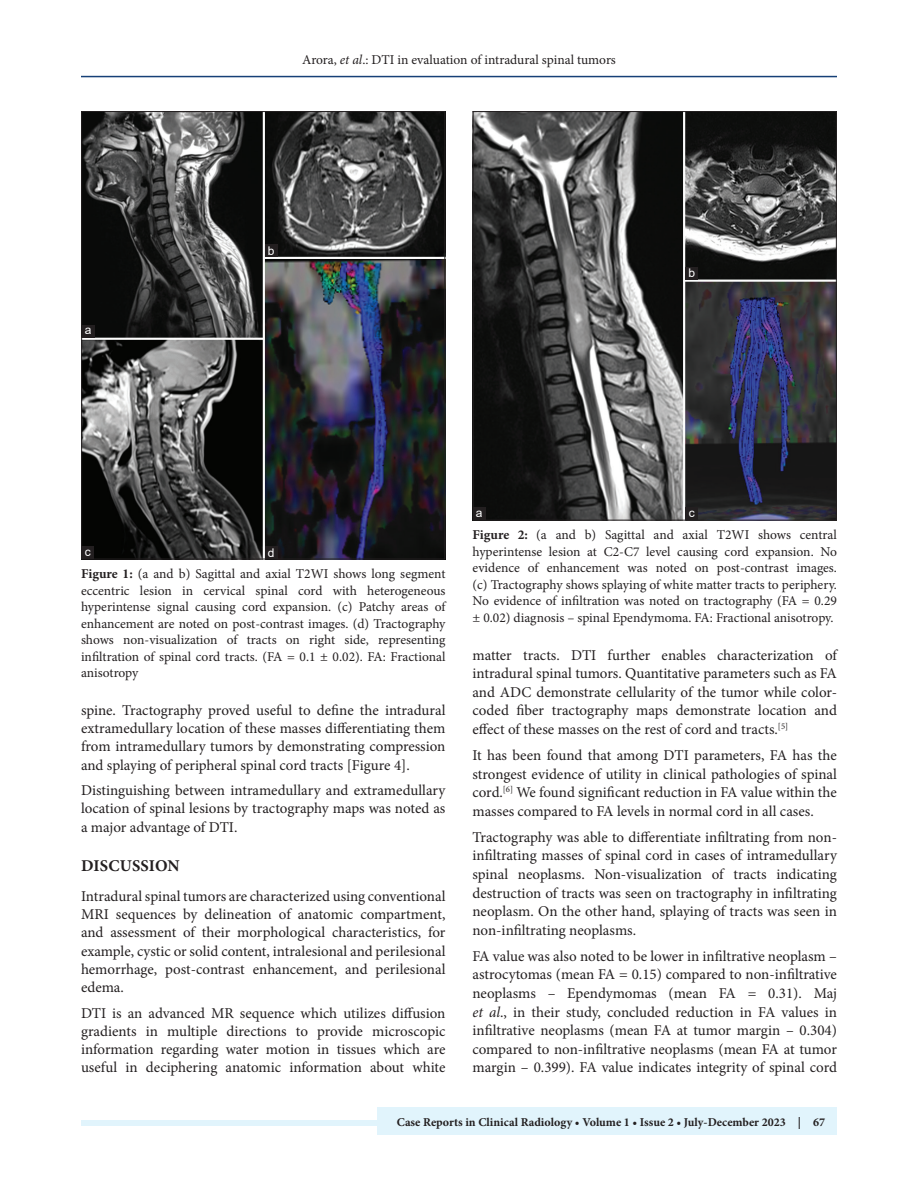
<style>
.page{position:relative;width:918px;height:1188px;background:#fff}
.page>*{position:absolute;margin:0;border:0;box-sizing:border-box;transform-origin:0 0}
.t1{font:700 16.5px "Minion Pro";letter-spacing:.01em;color:#231f20}
.TX{font:15px/18.6px "Minion Pro";color:#231f20;text-align:justify}
.FGC{font:13.5px/16.5px "Minion Pro";color:#231f20;text-align:justify}
.JF{font:700 12px "Minion Pro";color:#231f20}
.LABEL{font:12px "Arial";color:#fff}
.s1{font-style:italic}
.s2{font-weight:700}
</style>
<div class="page">
<hr style="left:81px;top:76px;width:756px;height:1px;background:#164077">
<div style="left:81px;top:1120px;width:756px;height:6px;background:#e1f4fc"></div>
<div style="left:377px;top:1107px;width:460px;height:28px;background:#e1f4fc"></div>
<img style="left:475px;top:113px;width:360px;height:405px">
<div style="left:473px;top:111px;width:364px;height:409px;border:1px solid #231f20"></div>
<div style="left:473px;top:508px;width:13px;height:12px;background:#231f20"></div>
<div style="left:685px;top:267px;width:13px;height:12px;background:#231f20"></div>
<div style="left:685px;top:507px;width:13px;height:13px;background:#231f20"></div>
<img style="left:83px;top:113px;width:360px;height:444px">
<div style="left:82px;top:325px;width:13px;height:12px;background:#231f20"></div>
<div style="left:81px;top:546px;width:13px;height:13px;background:#231f20"></div>
<div style="left:265px;top:546px;width:13px;height:13px;background:#231f20"></div>
<div style="left:265px;top:244px;width:12px;height:13px;background:#231f20"></div>
<p class="LABEL" style="left:85px;top:322px;width:8px">a</p>
<p class="FGC" style="left:302px;top:51px;width:315px">Arora, <span class="s1">et al</span>.: DTI in evaluation of intradural spinal tumors</p>
<p class="LABEL" style="left:268px;top:242px;width:8px">b</p>
<p class="LABEL" style="left:688px;top:265px;width:8px">b</p>
<p class="LABEL" style="left:476px;top:505px;width:8px">a</p>
<p class="LABEL" style="left:689px;top:504px;width:7px">c</p>
<p class="LABEL" style="left:85px;top:544px;width:7px">c</p>
<p class="LABEL" style="left:268px;top:544px;width:8px">d</p>
<p class="FGC" style="left:81px;top:566px;width:366px"><span class="s2">Figure 1:</span> (a and b) Sagittal and axial T2WI shows long segment eccentric lesion in cervical spinal cord with heterogeneous hyperintense signal causing cord expansion. (c) Patchy areas of enhancement are noted on post-contrast images. (d) Tractography shows non-visualization of tracts on right side, representing infiltration of spinal cord tracts. (FA = 0.1 ± 0.02). FA: Fractional anisotropy</p>
<p class="TX" style="left:81px;top:701px;width:366px;line-height:18.1px">spine. Tractography proved useful to define the intradural extramedullary location of these masses differentiating them from intramedullary tumors by demonstrating compression and splaying of peripheral spinal cord tracts [Figure 4].</p>
<p class="TX" style="left:81px;top:781px;width:366px;line-height:18.1px">Distinguishing between intramedullary and extramedullary location of spinal lesions by tractography maps was noted as a major advantage of DTI.</p>
<h1 class="t1" style="left:81px;top:854px;width:100px">DISCUSSION</h1>
<p class="TX" style="left:81px;top:887px;width:366px;line-height:18.1px">Intradural spinal tumors are characterized using conventional MRI sequences by delineation of anatomic compartment, and assessment of their morphological characteristics, for example, cystic or solid content, intralesional and perilesional hemorrhage, post-contrast enhancement, and perilesional edema.</p>
<p class="TX" style="left:81px;top:1004px;width:366px;line-height:18.1px">DTI is an advanced MR sequence which utilizes diffusion gradients in multiple directions to provide microscopic information regarding water motion in tissues which are useful in deciphering anatomic information about white</p>
<p class="FGC" style="left:472px;top:527px;width:366px"><span class="s2">Figure 2:</span> (a and b) Sagittal and axial T2WI shows central hyperintense lesion at C2-C7 level causing cord expansion. No evidence of enhancement was noted on post-contrast images. (c) Tractography shows splaying of white matter tracts to periphery.<br>No evidence of infiltration was noted on tractography (FA = 0.29 ± 0.02) diagnosis – spinal Ependymoma. FA: Fractional anisotropy.</p>
<p class="TX" style="left:472px;top:646px;width:366px">matter tracts. DTI further enables characterization of intradural spinal tumors. Quantitative parameters such as FA and ADC demonstrate cellularity of the tumor while color&shy;coded fiber tractography maps demonstrate location and effect of these masses on the rest of cord and tracts.<sup>[5]</sup></p>
<p class="TX" style="left:472px;top:746px;width:366px">It has been found that among DTI parameters, FA has the strongest evidence of utility in clinical pathologies of spinal cord.<sup>[6]</sup> We found significant reduction in FA value within the masses compared to FA levels in normal cord in all cases.</p>
<p class="TX" style="left:472px;top:828px;width:366px">Tractography was able to differentiate infiltrating from non&shy;infiltrating masses of spinal cord in cases of intramedullary spinal neoplasms. Non-visualization of tracts indicating destruction of tracts was seen on tractography in infiltrating neoplasm. On the other hand, splaying of tracts was seen in non-infiltrating neoplasms.</p>
<p class="TX" style="left:472px;top:947px;width:366px">FA value was also noted to be lower in infiltrative neoplasm – astrocytomas (mean FA = 0.15) compared to non-infiltrative neoplasms – Ependymomas (mean FA = 0.31). Maj <span class="s1">et al</span>., in their study, concluded reduction in FA values in infiltrative neoplasms (mean FA at tumor margin – 0.304) compared to non-infiltrative neoplasms (mean FA at tumor margin – 0.399). FA value indicates integrity of spinal cord</p>
<p class="JF" style="left:397px;top:1114px;width:430px">Case Reports in Clinical Radiology • Volume 1 • Issue 2 • July-December 2023 | 67</p>
</div>
